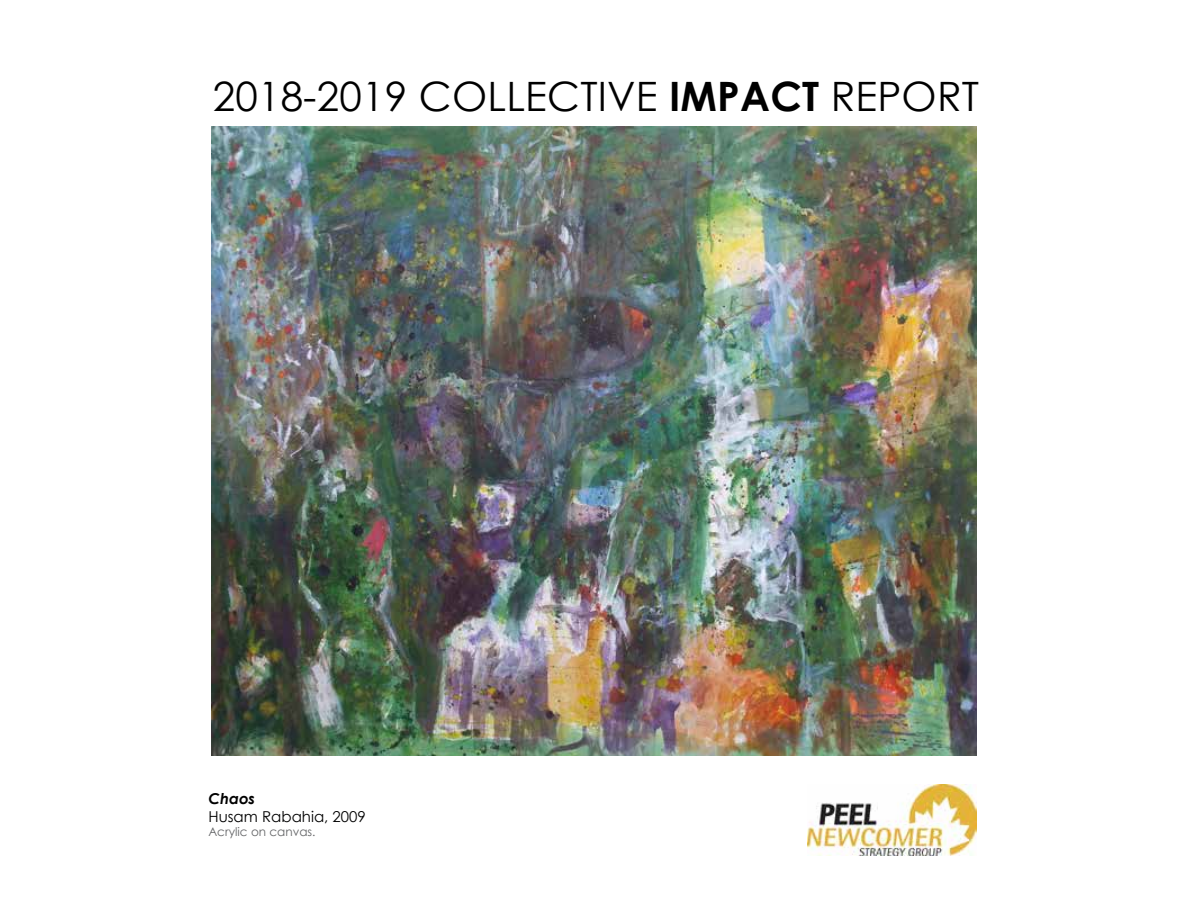
<style>
.page{position:relative;width:1188px;height:918px;background:#fff}
.page>*{position:absolute;margin:0;border:0;box-sizing:border-box;transform-origin:0 0}
.t1{font:40.5px "Century Gothic";letter-spacing:.005em;color:#000}
.t2{font:15px "Century Gothic";color:#000}
.t3{font:italic 700 15px "Century Gothic";color:#000}
.t4{font:12px "Century Gothic";color:#636466}
.s1{font-weight:700}
</style>
<div class="page">
<img style="left:211px;top:126px;width:766px;height:630px">
<img style="left:808px;top:785px;width:169px;height:70px">
<p class="t1" style="left:213px;top:68px;width:768px">2018-2019 COLLECTIVE <span class="s1">IMPACT</span> REPORT</p>
<p class="t3" style="left:208px;top:787px;width:48px">Chaos</p>
<p class="t2" style="left:208px;top:806px;width:159px">Husam Rabahia, 2009</p>
<p class="t4" style="left:208px;top:824px;width:109px">Acrylic on canvas.</p>
</div>
